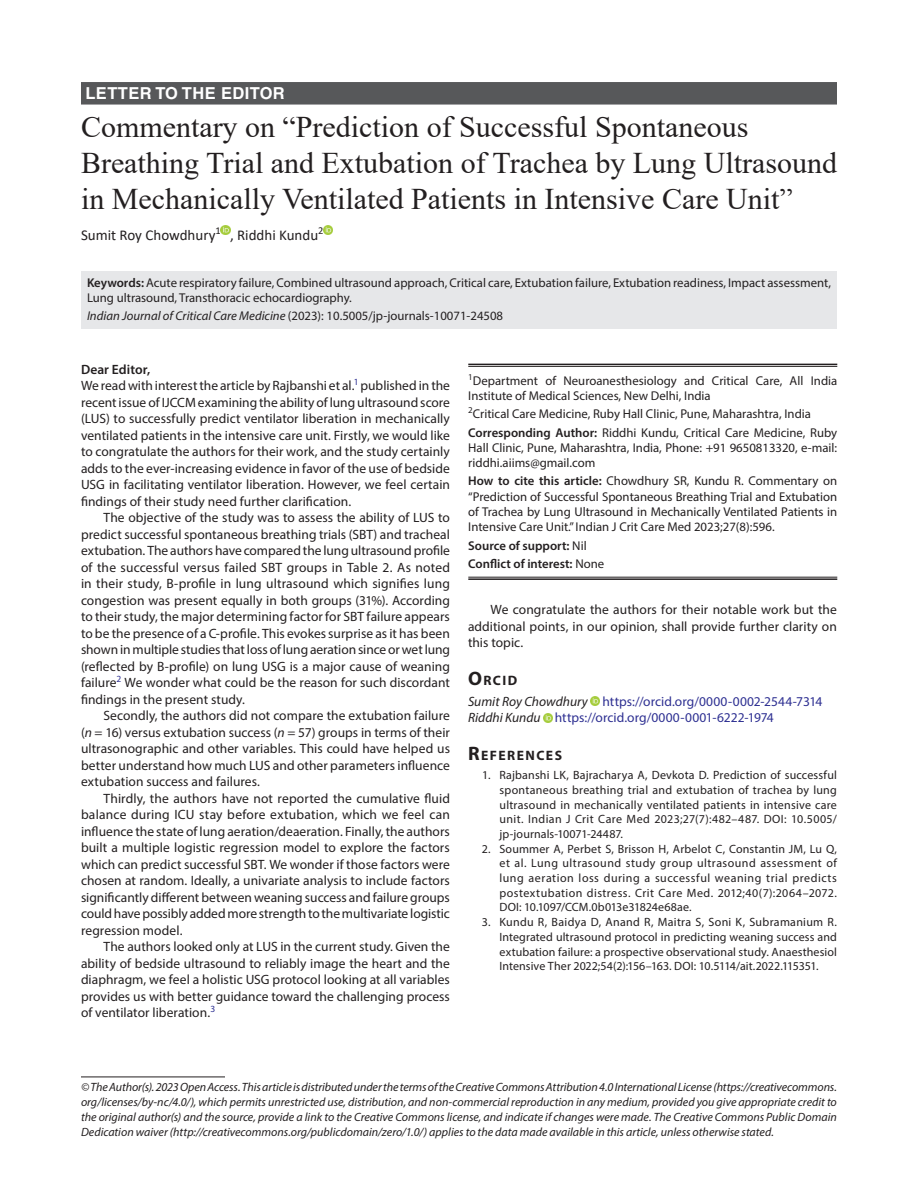
<style>
.page{position:relative;width:918px;height:1188px;background:#fff}
.page>*{position:absolute;margin:0;border:0;box-sizing:border-box;transform-origin:0 0}
.t1{font:30px/36px "Times New Roman";color:#231f20}
.ArticleType{font:700 16.5px "Helvetica LT Std";letter-spacing:.025em;color:#fff}
.AuthorName{font:15px "Calibri";color:#231f20}
.Head-1{font:700 13.65px "Myriad Pro";letter-spacing:.105em;color:#231f20}
.Para-Indent{font:13.5px/16.5px "Myriad Pro";color:#231f20;text-align:justify}
.Para-NoIndent{font:13.5px/16.5px "Myriad Pro";letter-spacing:.005em;color:#231f20;text-align:justify}
.Para-NoIndent-2{font:13.5px "Myriad Pro";color:#2e3092}
.Para-NoIndent-3{font:600 13.5px "Myriad Pro";letter-spacing:.005em;color:#231f20}
.How_to_Cite{font:12.75px/15.3px "Myriad Pro";color:#231f20;text-align:justify}
.Keywords{font:12.75px/15px "Myriad Pro";color:#231f20}
.Corresponding_Author{font:12.75px/15.3px "Myriad Pro";color:#231f20;text-align:justify}
.Affiliation-first{font:12.75px/15.3px "Myriad Pro";color:#231f20}
.JT_DOI{font:12.75px "Myriad Pro";color:#231f20}
.Affiliation{font:12.75px "Myriad Pro";color:#231f20}
.COI{font:600 12.75px "Myriad Pro";color:#231f20}
.Source{font:600 12.75px "Myriad Pro";color:#231f20}
.References{font:12px/14.7px "Myriad Pro";letter-spacing:.01em;color:#231f20;text-align:justify}
.FootNote{font:italic 12px/15px "Myriad Pro";color:#231f20;text-align:justify}
.s1{font-weight:600}
.s2{font-style:italic}
.s3{font-weight:400}
.s4{font-size:19.5px}
.s5{font-style:italic;color:#231f20}
</style>
<div class="page">
<div style="left:81px;top:82px;width:756px;height:23px;background:#57585a"></div>
<div style="left:81px;top:271px;width:756px;height:40px;background:#e6e7e9"></div>
<div style="left:81px;top:304px;width:756px;height:25px;background:#e6e7e9"></div>
<svg style="left:221px;top:225px;width:9px;height:9px"></svg>
<svg style="left:324px;top:225px;width:9px;height:9px"></svg>
<svg style="left:590px;top:697px;width:10px;height:9px"></svg>
<svg style="left:543px;top:713px;width:9px;height:9px"></svg>
<hr style="left:81px;top:1077px;width:144px;height:1px;background:#231f20">
<hr style="left:468px;top:364px;width:369px;height:1px;background:#231f20">
<hr style="left:468px;top:366px;width:369px;height:1px;background:#231f20">
<hr style="left:468px;top:577px;width:369px;height:1px;background:#231f20">
<hr style="left:468px;top:578px;width:369px;height:2px;background:#231f20">
<p class="ArticleType" style="left:86px;top:83px;width:201px">LETTER TO THE EDITOR</p>
<p class="t1" style="left:81px;top:108px;width:758px">Commentary on “Prediction of Successful Spontaneous<br>Breathing Trial and Extubation of Trachea by Lung Ultrasound in Mechanically Ventilated Patients in Intensive Care Unitˮ</p>
<p class="AuthorName" style="left:81px;top:225px;width:244px">Sumit Roy Chowdhury<sup>1</sup> , Riddhi Kundu<sup>2</sup></p>
<p class="Keywords" style="left:87px;top:275px;width:746px"><span class="s1">Keywords:</span> Acute respiratory failure, Combined ultrasound approach, Critical care, Extubation failure, Extubation readiness, Impact assessment,<br>Lung ultrasound, Transthoracic echocardiography.</p>
<p class="JT_DOI" style="left:87px;top:308px;width:418px"><span class="s2">Indian Journal of Critical Care Medicine</span> (2023): 10.5005/jp-journals-10071-24508</p>
<p class="Para-NoIndent-3" style="left:81px;top:361px;width:71px">Dear Editor,</p>
<p class="Para-NoIndent" style="left:81px;top:377px;width:371px">We read with interest the article by Rajbanshi et al.<sup>1</sup> published in the recent issue of IJCCM examining the ability of lung ultrasound score (LUS) to successfully predict ventilator liberation in mechanically ventilated patients in the intensive care unit. Firstly, we would like to congratulate the authors for their work, and the study certainly adds to the ever-increasing evidence in favor of the use of bedside USG in facilitating ventilator liberation. However, we feel certain findings of their study need further clarification.</p>
<p class="Para-Indent" style="left:81px;top:509px;width:371px;text-indent:22px">The objective of the study was to assess the ability of LUS to predict successful spontaneous breathing trials (SBT) and tracheal extubation. The authors have compared the lung ultrasound profile of the successful versus failed SBT groups in Table 2. As noted in their study, B-profile in lung ultrasound which signifies lung congestion was present equally in both groups (31%). According to their study, the major determining factor for SBT failure appears to be the presence of a C-profile. This evokes surprise as it has been shown in multiple studies that loss of lung aeration since or wet lung (reflected by B-profile) on lung USG is a major cause of weaning failure<sup>2</sup> We wonder what could be the reason for such discordant findings in the present study.</p>
<p class="Para-Indent" style="left:81px;top:707px;width:371px;text-indent:22px">Secondly, the authors did not compare the extubation failure (<span class="s2">n</span> = 16) versus extubation success (<span class="s2">n</span> = 57) groups in terms of their ultrasonographic and other variables. This could have helped us better understand how much LUS and other parameters influence extubation success and failures.</p>
<p class="Para-Indent" style="left:81px;top:790px;width:371px;text-indent:22px">Thirdly, the authors have not reported the cumulative fluid balance during ICU stay before extubation, which we feel can influence the state of lung aeration/deaeration. Finally, the authors built a multiple logistic regression model to explore the factors which can predict successful SBT. We wonder if those factors were chosen at random. Ideally, a univariate analysis to include factors significantly different between weaning success and failure groups could have possibly added more strength to the multivariate logistic regression model.</p>
<p class="Para-Indent" style="left:81px;top:938px;width:371px;text-indent:22px">The authors looked only at LUS in the current study. Given the ability of bedside ultrasound to reliably image the heart and the diaphragm, we feel a holistic USG protocol looking at all variables provides us with better guidance toward the challenging process of ventilator liberation.<sup>3</sup></p>
<p class="Affiliation-first" style="left:468px;top:372px;width:371px"><sup>1</sup>Department of Neuroanesthesiology and Critical Care, All India<br>Institute of Medical Sciences, New Delhi, India</p>
<p class="Affiliation" style="left:468px;top:406px;width:344px"><sup>2</sup>Critical Care Medicine, Ruby Hall Clinic, Pune, Maharashtra, India</p>
<p class="Corresponding_Author" style="left:468px;top:424px;width:370px"><span class="s1">Corresponding Author:</span> Riddhi Kundu, Critical Care Medicine, Ruby Hall Clinic, Pune, Maharashtra, India, Phone: +91 9650813320, e-mail: riddhi.aiims@gmail.com</p>
<p class="How_to_Cite" style="left:468px;top:473px;width:371px"><span class="s1">How to cite this article:</span> Chowdhury SR, Kundu R. Commentary on “Prediction of Successful Spontaneous Breathing Trial and Extubation of Trachea by Lung Ultrasound in Mechanically Ventilated Patients in Intensive Care Unit.” Indian J Crit Care Med 2023;27(8):596.</p>
<p class="Source" style="left:468px;top:537px;width:120px">Source of support: <span class="s3">Nil</span></p>
<p class="COI" style="left:468px;top:556px;width:137px">Conflict of interest: <span class="s3">None</span></p>
<p class="Para-Indent" style="left:468px;top:601px;width:371px;text-indent:22px">We congratulate the authors for their notable work but the additional points, in our opinion, shall provide further clarity on this topic.</p>
<p class="Head-1" style="left:468px;top:671px;width:51px"><span class="s4">O</span>RCID</p>
<p class="Para-NoIndent-2" style="left:468px;top:693px;width:356px"><span class="s5">Sumit Roy Chowdhury</span> https://orcid.org/0000-0002-2544-7314</p>
<p class="Para-NoIndent-2" style="left:468px;top:710px;width:307px"><span class="s5">Riddhi Kundu</span> https://orcid.org/0000-0001-6222-1974</p>
<p class="Head-1" style="left:468px;top:746px;width:96px"><span class="s4">R</span>EFERENCES</p>
<p class="References" style="left:500px;top:768px;width:339px;text-indent:-17px">1. Rajbanshi LK, Bajracharya A, Devkota D. Prediction of successful spontaneous breathing trial and extubation of trachea by lung ultrasound in mechanically ventilated patients in intensive care unit. Indian J Crit Care Med 2023;27(7):482–487. DOI: 10.5005/ jp-journals-10071-24487.</p>
<p class="References" style="left:500px;top:841px;width:339px;text-indent:-18px">2. Soummer A, Perbet S, Brisson H, Arbelot C, Constantin JM, Lu Q, et al. Lung ultrasound study group ultrasound assessment of lung aeration loss during a successful weaning trial predicts postextubation distress. Crit Care Med. 2012;40(7):2064–2072.<br>DOI: 10.1097/CCM.0b013e31824e68ae.</p>
<p class="References" style="left:500px;top:915px;width:339px;text-indent:-18px">3. Kundu R, Baidya D, Anand R, Maitra S, Soni K, Subramanium R.<br>Integrated ultrasound protocol in predicting weaning success and extubation failure: a prospective observational study. Anaesthesiol Intensive Ther 2022;54(2):156–163. DOI: 10.5114/ait.2022.115351.</p>
<p class="FootNote" style="left:81px;top:1079px;width:758px">© The Author(s). 2023 Open Access. This article is distributed under the terms of the Creative Commons Attribution 4.0 International License (https://creativecommons. org/licenses/by-nc/4.0/), which permits unrestricted use, distribution, and non-commercial reproduction in any medium, provided you give appropriate credit to the original author(s) and the source, provide a link to the Creative Commons license, and indicate if changes were made. The Creative Commons Public Domain Dedication waiver (http://creativecommons.org/publicdomain/zero/1.0/) applies to the data made available in this article, unless otherwise stated.</p>
</div>
